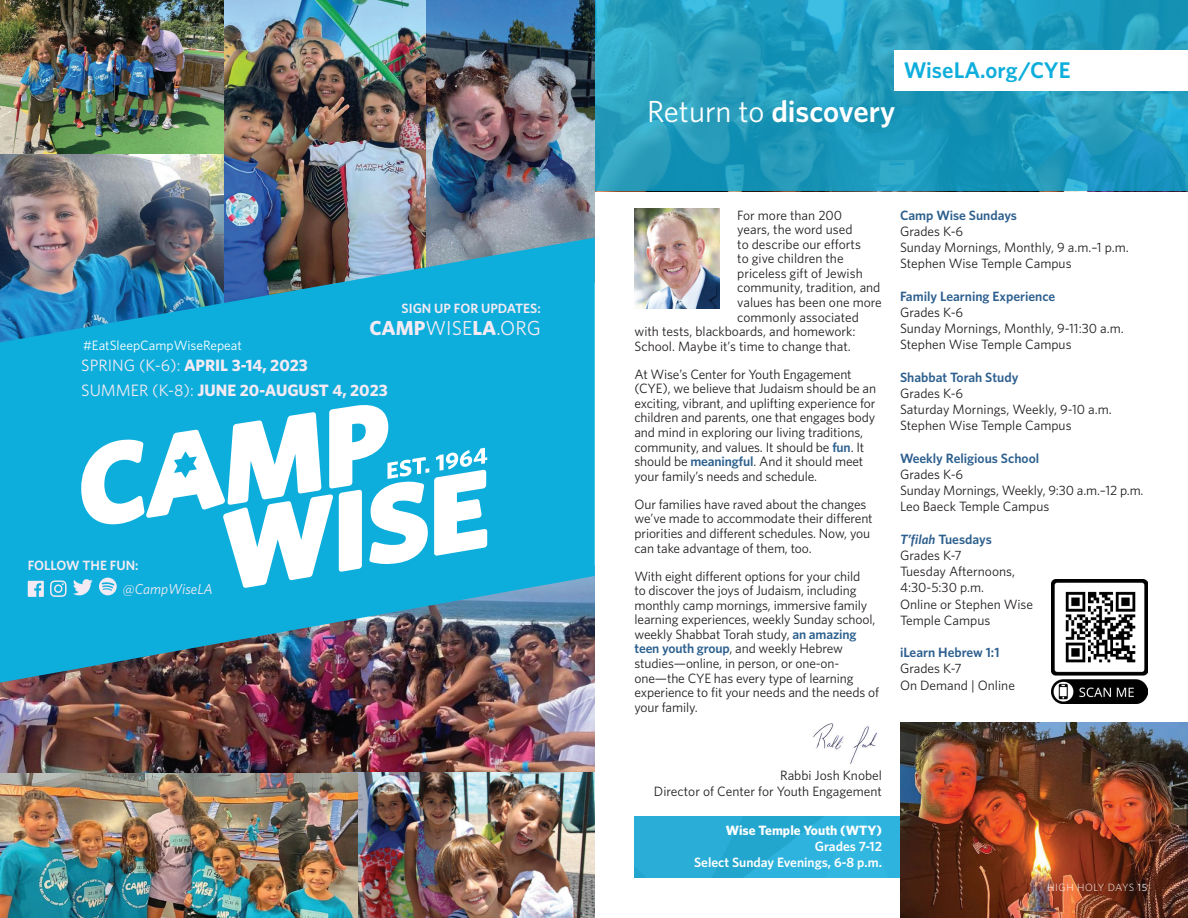
<style>
.page{position:relative;width:1188px;height:918px;background:#fff}
.page>*{position:absolute;margin:0;border:0;box-sizing:border-box;transform-origin:0 0}
.t1{font:600 30.6px "Whitney";color:#fff}
.Normal__Web{font:600 22.65px "Whitney";color:#0eaedc}
.t2{font:20.25px "Whitney";color:#f4eaf3}
.t3{font:700 16.5px "Whitney";color:#f4eaf3}
.t4{font:italic 14.4px "Whitney";color:#f4eaf3}
.t5{font:13.5px/14.5px "Whitney";letter-spacing:-.01em;color:#231f20}
.t6{font:600 13.5px "Whitney";color:#2d5f8e}
.t7{font:600 13.5px "Whitney";color:#fff}
.t8{font:600 13.5px "Whitney";color:#f4eaf3}
.t9{font:13.5px "Whitney";color:#fff}
.t10{font:700 13.5px "Whitney";color:#fff}
.t11{font:300 10.5px "Whitney";letter-spacing:.05em;color:#fff}
.s1{font-weight:700}
.s2{font-weight:400}
.s3{font-weight:600;color:#2d618f}
.s4{font-weight:600;color:#2c608e}
.s5{font-weight:600;color:#2d5f8e}
.s6{font-style:italic}
</style>
<div class="page">
<svg style="left:595px;top:0;width:593px;height:191px;background:#229cbe"></svg>
<div style="left:895px;top:50px;width:293px;height:41px;background:#fff"></div>
<img style="left:0;top:683px;width:595px;height:90px">
<img style="left:223px;top:0;width:203px;height:238px">
<img style="left:426px;top:0;width:169px;height:238px">
<img style="left:0;top:0;width:223px;height:238px">
<img style="left:0;top:238px;width:595px;height:445px">
<svg style="left:28px;top:581px;width:16px;height:16px"></svg>
<svg style="left:50px;top:580px;width:17px;height:17px"></svg>
<svg style="left:73px;top:403px;width:414px;height:192px"></svg>
<img style="left:341px;top:772px;width:254px;height:146px">
<img style="left:0;top:773px;width:357px;height:145px">
<div style="left:634px;top:816px;width:554px;height:62px;background:#2aaed8"></div>
<img style="left:900px;top:723px;width:288px;height:195px">
<img style="left:1052px;top:580px;width:96px;height:124px">
<img style="left:1063px;top:590px;width:75px;height:74px">
<img style="left:634px;top:209px;width:85px;height:99px">
<img style="left:813px;top:723px;width:64px;height:41px">
<p class="t9" style="left:83px;top:337px;width:160px">#EatSleepCampWiseRepeat</p>
<p class="t8" style="left:402px;top:300px;width:141px">SIGN UP FOR UPDATES:</p>
<p class="t2" style="left:369px;top:316px;width:173px"><span class="s1">CAMP</span>WISE<span class="s1">LA</span>.ORG</p>
<p class="t3" style="left:81px;top:355px;width:228px"><span class="s2">SPRING (K-6):</span> APRIL 3-14, 2023</p>
<p class="t3" style="left:81px;top:380px;width:308px"><span class="s2">SUMMER (K-8):</span> JUNE 20-AUGUST 4, 2023</p>
<p class="t8" style="left:28px;top:557px;width:112px">FOLLOW THE FUN:</p>
<p class="t4" style="left:123px;top:580px;width:91px">@CampWiseLA</p>
<p class="t1" style="left:647px;top:93px;width:250px"><span class="s2">Return to</span> discovery</p>
<p class="Normal__Web" style="left:904px;top:56px;width:168px">WiseLA.org/CYE</p>
<p class="t5" style="left:737px;top:207px;width:106px">For more than 200</p>
<p class="t5" style="left:737px;top:222px;width:117px">years, the word used</p>
<p class="t5" style="left:737px;top:236px;width:125px">to describe our efforts</p>
<p class="t5" style="left:737px;top:251px;width:108px">to give children the</p>
<p class="t5" style="left:737px;top:266px;width:127px">priceless gift of Jewish</p>
<p class="t5" style="left:737px;top:280px;width:145px">community, tradition, and</p>
<p class="t5" style="left:737px;top:295px;width:146px">values has been one more</p>
<p class="t5" style="left:737px;top:309px;width:123px">commonly associated</p>
<p class="t5" style="left:634px;top:324px;width:222px">with tests, blackboards, and homework:</p>
<p class="t5" style="left:634px;top:338px;width:218px">School. Maybe it’s time to change that.</p>
<p class="t5" style="left:634px;top:367px;width:243px">At Wise’s Center for Youth Engagement (CYE), we believe that Judaism should be an exciting, vibrant, and uplifting experience for children and parents, one that engages body and mind in exploring our living traditions, community, and values. It should be <span class="s3">fun</span>. It should be <span class="s4">meaningful</span>. And it should meet your family’s needs and schedule.</p>
<p class="t5" style="left:634px;top:497px;width:240px">Our families have raved about the changes we’ve made to accommodate their different priorities and different schedules. Now, you can take advantage of them, too.</p>
<p class="t5" style="left:634px;top:568px;width:246px">With eight different options for your child<br>to discover the joys of Judaism, including monthly camp mornings, immersive family learning experiences, weekly Sunday school, weekly Shabbat Torah study, <span class="s3">an amazing teen youth group</span>, and weekly Hebrew studies—online, in person, or one-on&shy;one—the CYE has every type of learning experience to fit your needs and the needs of your family.</p>
<p class="t5" style="left:900px;top:207px;width:230px;line-height:16.2px"><span class="s5">Camp Wise Sundays<br></span>Grades K-6<br>Sunday Mornings, Monthly, 9 a.m.–1 p.m.<br>Stephen Wise Temple Campus</p>
<p class="t6" style="left:900px;top:288px;width:157px">Family Learning Experience</p>
<p class="t5" style="left:900px;top:305px;width:65px">Grades K-6</p>
<p class="t5" style="left:900px;top:321px;width:225px">Sunday Mornings, Monthly, 9-11:30 a.m.</p>
<p class="t5" style="left:900px;top:337px;width:173px">Stephen Wise Temple Campus</p>
<p class="t6" style="left:900px;top:369px;width:120px">Shabbat Torah Study</p>
<p class="t5" style="left:900px;top:386px;width:65px">Grades K-6</p>
<p class="t5" style="left:900px;top:402px;width:213px">Saturday Mornings, Weekly, 9-10 a.m.</p>
<p class="t5" style="left:900px;top:418px;width:173px">Stephen Wise Temple Campus</p>
<p class="t6" style="left:900px;top:450px;width:141px">Weekly Religious School</p>
<p class="t5" style="left:900px;top:467px;width:65px">Grades K-6</p>
<p class="t5" style="left:900px;top:483px;width:245px">Sunday Mornings, Weekly, 9:30 a.m.–12 p.m.</p>
<p class="t5" style="left:900px;top:499px;width:151px">Leo Baeck Temple Campus</p>
<p class="t6" style="left:900px;top:531px;width:93px"><span class="s6">T’filah</span> Tuesdays</p>
<p class="t5" style="left:900px;top:548px;width:63px">Grades K-7</p>
<p class="t5" style="left:900px;top:563px;width:117px;line-height:16.2px">Tuesday Afternoons,<br>4:30-5:30 p.m.</p>
<p class="t5" style="left:900px;top:596px;width:135px;line-height:16.2px">Online or Stephen Wise<br>Temple Campus</p>
<p class="t6" style="left:900px;top:644px;width:101px">iLearn Hebrew 1:1</p>
<p class="t5" style="left:900px;top:661px;width:63px">Grades K-7</p>
<p class="t5" style="left:900px;top:677px;width:116px">On Demand | Online</p>
<p class="t5" style="left:780px;top:768px;width:103px">Rabbi Josh Knobel</p>
<p class="t5" style="left:654px;top:784px;width:230px">Director of Center for Youth Engagement</p>
<p class="t10" style="left:726px;top:822px;width:158px">Wise Temple Youth (WTY)</p>
<p class="t7" style="left:815px;top:838px;width:69px">Grades 7-12</p>
<p class="t7" style="left:694px;top:854px;width:189px">Select Sunday Evenings, 6-8 p.m.</p>
<p class="t11" style="left:1047px;top:881px;width:102px">HIGH HOLY DAYS <span class="s2">15</span></p>
</div>
